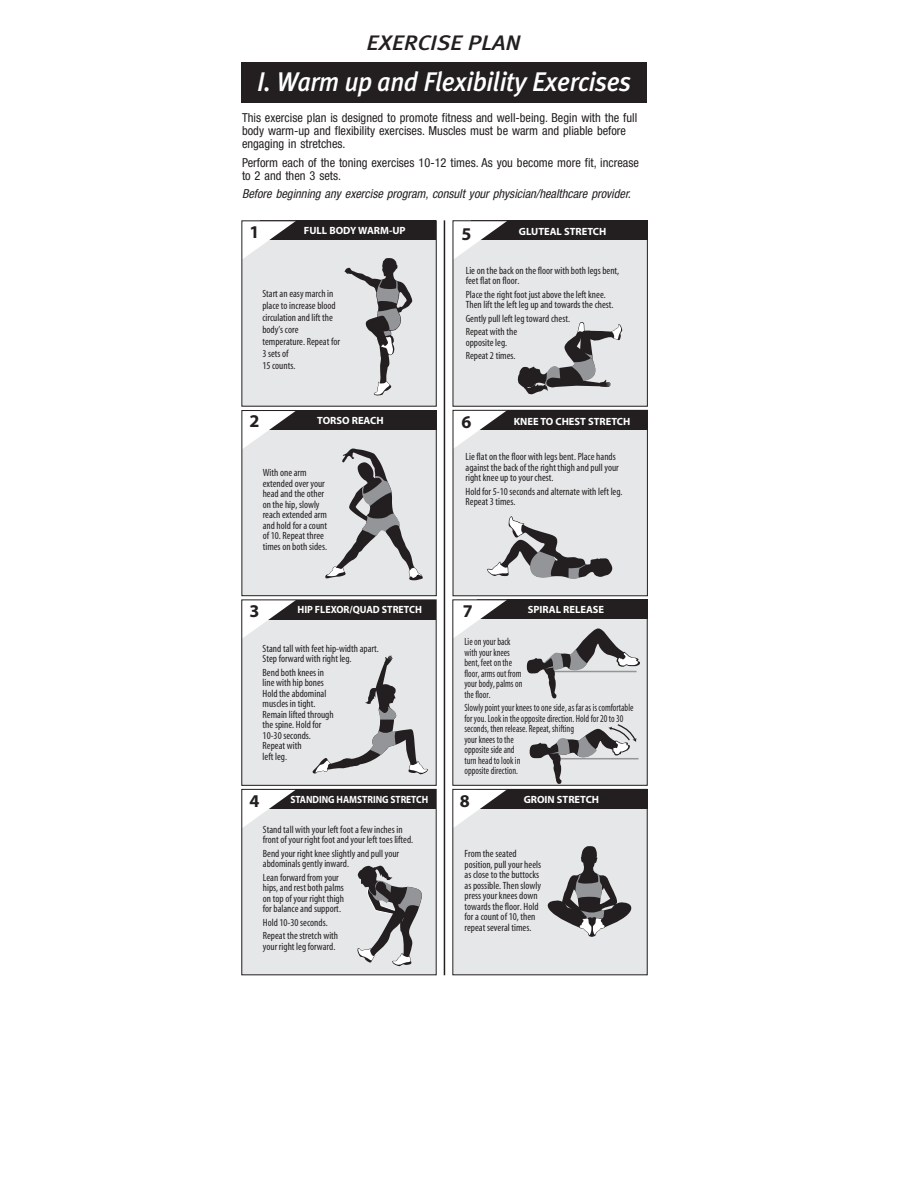
<style>
.page{position:relative;width:918px;height:1188px;background:#fff}
.page>*{position:absolute;margin:0;border:0;box-sizing:border-box;transform-origin:0 0}
.t1{font:italic 500 27px "Meta Plus";letter-spacing:-.015em;color:#fff;scale:.95 1}
.t2{font:italic 500 21px "Meta Plus";letter-spacing:-.01em;color:#231f20;scale:1.12 1}
.t3{font:700 18px "Myriad";color:#231f20}
.t4{font:condensed 12.3px/13.2px "Helvetica Neue";color:#231f20}
.t5{font:italic condensed 12.3px "Helvetica Neue";color:#231f20}
.t6{font:condensed 10.5px/10.5px "Myriad";color:#231f20}
.t7{font:condensed 10.5px/10.5px "Myriad";color:#231f20;scale:.89 1}
.t8{font:700 10.5px "Myriad";color:#fff}
.t9{font:700 10.5px "Myriad";color:#fff;scale:.9 1}
.t10{font:700 10.5px "Myriad";color:#fff;scale:.95 1}
</style>
<div class="page">
<div style="left:242px;top:62px;width:405px;height:41px;background:#231f20"></div>
<hr style="left:444px;top:220px;width:1px;height:755px;background:#231f20">
<div style="left:242px;top:221px;width:194px;height:185px;background:#e6e7e9"></div>
<svg style="left:344px;top:258px;width:68px;height:138px"></svg>
<div style="left:261px;top:221px;width:175px;height:19px;background:#231f20"></div>
<svg style="left:243px;top:222px;width:52px;height:37px"></svg>
<div style="left:241px;top:220px;width:196px;height:187px;border:1px solid #231f20"></div>
<div style="left:453px;top:600px;width:194px;height:185px;background:#e6e7e9"></div>
<div style="left:477px;top:600px;width:170px;height:19px;background:#231f20"></div>
<svg style="left:454px;top:601px;width:52px;height:37px"></svg>
<svg style="left:526px;top:628px;width:114px;height:71px"></svg>
<hr style="left:552px;top:758px;width:87px;height:1px;background:#939598">
<svg style="left:529px;top:724px;width:108px;height:60px"></svg>
<div style="left:452px;top:599px;width:196px;height:187px;border:1px solid #231f20"></div>
<div style="left:453px;top:410px;width:194px;height:186px;background:#e6e7e9"></div>
<svg style="left:487px;top:516px;width:125px;height:63px"></svg>
<div style="left:471px;top:410px;width:176px;height:19px;background:#231f20"></div>
<svg style="left:455px;top:412px;width:52px;height:35px"></svg>
<div style="left:453px;top:410px;width:195px;height:186px;border:1px solid #231f20"></div>
<div style="left:242px;top:411px;width:194px;height:185px;background:#e6e7e9"></div>
<div style="left:261px;top:411px;width:175px;height:19px;background:#231f20"></div>
<svg style="left:243px;top:412px;width:51px;height:36px"></svg>
<svg style="left:325px;top:448px;width:98px;height:132px"></svg>
<div style="left:241px;top:410px;width:196px;height:186px;border:1px solid #231f20"></div>
<div style="left:242px;top:600px;width:194px;height:185px;background:#e6e7e9"></div>
<div style="left:261px;top:600px;width:175px;height:19px;background:#231f20"></div>
<svg style="left:243px;top:602px;width:53px;height:36px"></svg>
<div style="left:241px;top:600px;width:196px;height:186px;border:1px solid #231f20"></div>
<svg style="left:312px;top:655px;width:116px;height:120px"></svg>
<div style="left:242px;top:789px;width:194px;height:186px;background:#e6e7e9"></div>
<div style="left:261px;top:789px;width:175px;height:20px;background:#231f20"></div>
<svg style="left:243px;top:791px;width:51px;height:36px"></svg>
<div style="left:241px;top:789px;width:196px;height:186px;border:1px solid #231f20"></div>
<svg style="left:357px;top:866px;width:65px;height:101px"></svg>
<div style="left:453px;top:221px;width:194px;height:185px;background:#e6e7e9"></div>
<div style="left:471px;top:221px;width:176px;height:19px;background:#231f20"></div>
<svg style="left:455px;top:222px;width:51px;height:36px"></svg>
<div style="left:453px;top:220px;width:195px;height:187px;border:1px solid #231f20"></div>
<svg style="left:517px;top:322px;width:106px;height:72px"></svg>
<div style="left:453px;top:789px;width:194px;height:186px;background:#e6e7e9"></div>
<div style="left:477px;top:790px;width:170px;height:19px;background:#231f20"></div>
<svg style="left:454px;top:791px;width:51px;height:36px"></svg>
<div style="left:452px;top:789px;width:196px;height:186px;border:1px solid #231f20"></div>
<svg style="left:547px;top:846px;width:85px;height:91px"></svg>
<h2 class="t2" style="left:367px;top:30px;width:139px">EXERCISE PLAN</h2>
<h1 class="t1" style="left:257px;top:66px;width:395px">I. Warm up and Flexibility Exercises</h1>
<p class="t4" style="left:242px;top:111px;width:397px">This exercise plan is designed to promote fitness and well-being. Begin with the full body warm-up and flexibility exercises. Muscles must be warm and pliable before engaging in stretches.</p>
<p class="t4" style="left:242px;top:156px;width:398px">Perform each of the toning exercises 10-12 times. As you become more fit, increase to 2 and then 3 sets.</p>
<p class="t5" style="left:242px;top:187px;width:390px">Before beginning any exercise program, consult your physician/healthcare provider.</p>
<h3 class="t3" style="left:249px;top:222px;width:11px">1</h3>
<p class="t8" style="left:304px;top:226px;width:103px">FULL BODY WARM-UP</p>
<p class="t6" style="left:262px;top:288px;width:79px;line-height:12px">Start an easy march in place to increase blood circulation and lift the body’s core temperature. Repeat for<br>3 sets of<br>15 counts.</p>
<h3 class="t3" style="left:461px;top:224px;width:11px">5</h3>
<p class="t8" style="left:519px;top:226px;width:89px">GLUTEAL STRETCH</p>
<p class="t6" style="left:466px;top:265px;width:155px">Lie on the back on the floor with both legs bent, feet flat on floor.</p>
<p class="t6" style="left:466px;top:289px;width:149px">Place the right foot just above the left knee.<br>Then lift the left leg up and towards the chest.</p>
<p class="t6" style="left:466px;top:312px;width:106px;line-height:13.5px">Gently pull left leg toward chest.<br>Repeat with the</p>
<p class="t6" style="left:466px;top:336px;width:51px;line-height:13.5px">opposite leg.<br>Repeat 2 times.</p>
<h3 class="t3" style="left:249px;top:412px;width:11px">2</h3>
<p class="t8" style="left:317px;top:415px;width:68px">TORSO REACH</p>
<h3 class="t3" style="left:461px;top:413px;width:11px">6</h3>
<p class="t8" style="left:514px;top:416px;width:118px">KNEE TO CHEST STRETCH</p>
<p class="t6" style="left:263px;top:468px;width:66px">With one arm extended over your head and the other on the hip, slowly reach extended arm and hold for a count of 10. Repeat three times on both sides.</p>
<h3 class="t3" style="left:249px;top:602px;width:11px">3</h3>
<p class="t10" style="left:297px;top:604px;width:133px">HIP FLEXOR/QUAD STRETCH</p>
<p class="t6" style="left:263px;top:643px;width:118px">Stand tall with feet hip-width apart.<br>Step forward with right leg.</p>
<p class="t6" style="left:263px;top:667px;width:73px">Bend both knees in line with hip bones<br>Hold the abdominal muscles in tight.<br>Remain lifted through the spine. Hold for<br>10-30 seconds.<br>Repeat with<br>left leg.</p>
<h3 class="t3" style="left:249px;top:792px;width:11px">4</h3>
<p class="t9" style="left:290px;top:794px;width:155px">STANDING HAMSTRING STRETCH</p>
<p class="t6" style="left:263px;top:825px;width:152px">Stand tall with your left foot a few inches in front of your right foot and your left toes lifted.</p>
<p class="t6" style="left:263px;top:849px;width:138px">Bend your right knee slightly and pull your abdominals gently inward.</p>
<p class="t6" style="left:263px;top:873px;width:83px">Lean forward from your hips, and rest both palms on top of your right thigh for balance and support.</p>
<p class="t6" style="left:263px;top:916px;width:77px;line-height:13.5px">Hold 10-30 seconds.<br>Repeat the stretch with</p>
<p class="t6" style="left:263px;top:942px;width:74px">your right leg forward.</p>
<p class="t6" style="left:466px;top:452px;width:155px">Lie flat on the floor with legs bent. Place hands against the back of the right thigh and pull your right knee up to your chest.</p>
<p class="t6" style="left:466px;top:486px;width:159px">Hold for 5-10 seconds and alternate with left leg.<br>Repeat 3 times.</p>
<h3 class="t3" style="left:463px;top:602px;width:11px">7</h3>
<p class="t8" style="left:528px;top:604px;width:78px">SPIRAL RELEASE</p>
<p class="t7" style="left:464px;top:637px;width:67px">Lie on your back with your knees bent, feet on the floor, arms out from your body, palms on the floor.</p>
<p class="t7" style="left:464px;top:703px;width:191px">Slowly point your knees to one side, as far as is comfortable for you. Look in the opposite direction. Hold for 20 to 30 seconds, then release. Repeat, shifting<br>your knees to the<br>opposite side and<br>turn head to look in<br>opposite direction.</p>
<h3 class="t3" style="left:460px;top:792px;width:11px">8</h3>
<p class="t8" style="left:524px;top:794px;width:77px">GROIN STRETCH</p>
<p class="t6" style="left:465px;top:849px;width:78px">From the seated position, pull your heels as close to the buttocks as possible. Then slowly press your knees down towards the floor. Hold for a count of 10, then repeat several times.</p>
</div>
